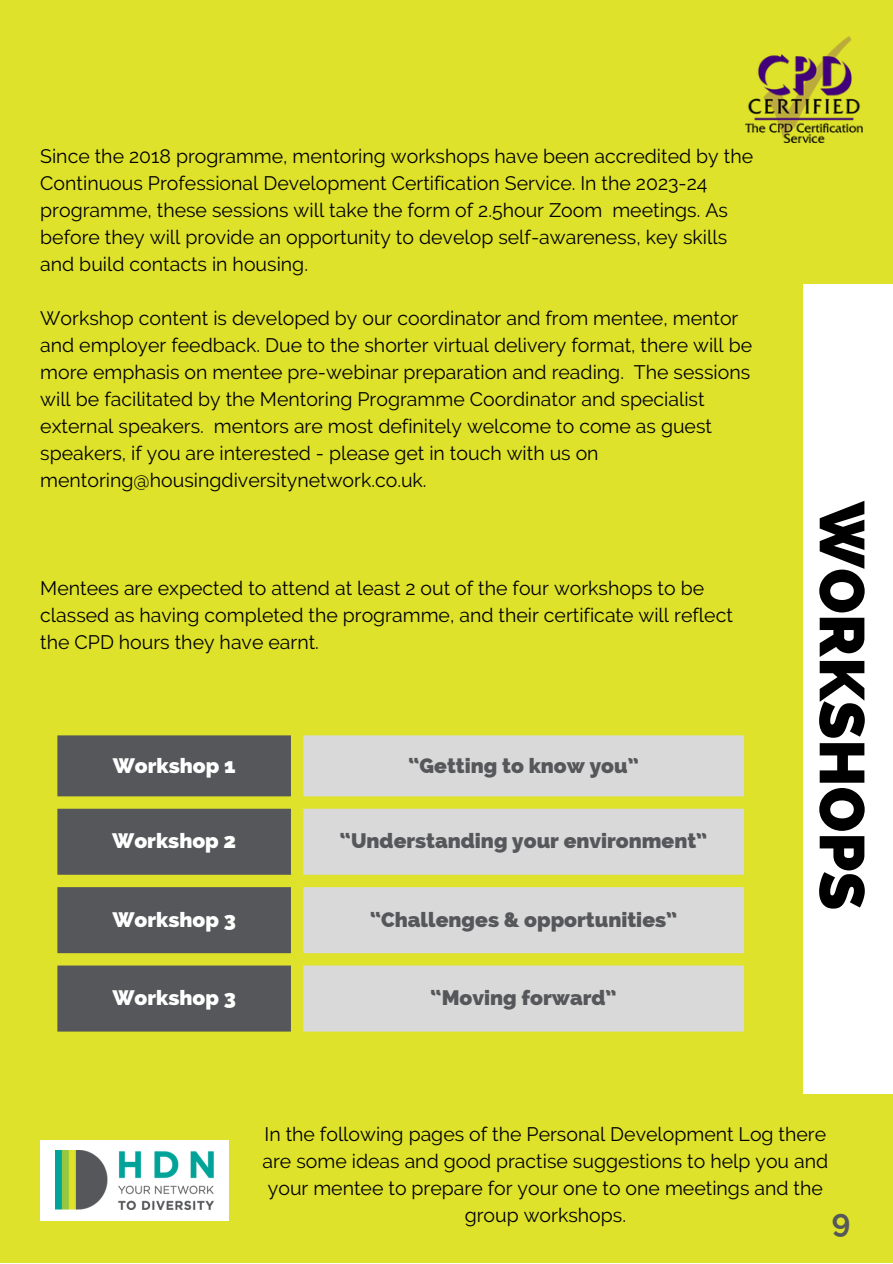
<style>
.page{position:relative;width:893px;height:1264px;background:#fff}
.page>*{position:absolute;margin:0;border:0;box-sizing:border-box;transform-origin:0 0}
.t1{font:800 63px "Raleway";color:#000}
.t2{font:700 31.5px "Raleway";color:#56575a}
.t3{font:800 21px "Raleway";color:#56575a}
.t4{font:800 21px "Raleway";color:#fff}
.t5{font:19.5px/27px "Raleway";color:#000}
</style>
<div class="page">
<div style="left:0;top:0;width:892px;height:1262px;background:#dee22b"></div>
<div style="left:803px;top:284px;width:89px;height:809px;background:#fff"></div>
<div style="left:40px;top:1139px;width:188px;height:81px;background:#fff"></div>
<img style="left:55px;top:1150px;width:159px;height:59px">
<svg style="left:57px;top:735px;width:234px;height:296px;background:#676853"></svg>
<svg style="left:303px;top:735px;width:441px;height:296px;background:#d9dac2"></svg>
<img style="left:745px;top:36px;width:116px;height:107px">
<p class="t5" style="left:40px;top:142px;width:714px">Since the 2018 programme, mentoring workshops have been accredited by the Continuous Professional Development Certification Service. In the 2023-24 programme, these sessions will take the form of 2.5hour Zoom meetings. As before they will provide an opportunity to develop self-awareness, key skills and build contacts in housing.</p>
<p class="t5" style="left:40px;top:304px;width:713px">Workshop content is developed by our coordinator and from mentee, mentor and employer feedback. Due to the shorter virtual delivery format, there will be more emphasis on mentee pre-webinar preparation and reading. The sessions will be facilitated by the Mentoring Programme Coordinator and specialist external speakers. mentors are most definitely welcome to come as guest speakers, if you are interested - please get in touch with us on mentoring@housingdiversitynetwork.co.uk.</p>
<p class="t5" style="left:40px;top:574px;width:694px">Mentees are expected to attend at least 2 out of the four workshops to be classed as having completed the programme, and their certificate will reflect the CPD hours they have earnt.</p>
<p class="t4" style="left:113px;top:752px;width:124px">Workshop 1</p>
<p class="t3" style="left:408px;top:752px;width:232px">“Getting to know you”</p>
<p class="t4" style="left:112px;top:828px;width:125px">Workshop 2</p>
<p class="t3" style="left:340px;top:828px;width:369px">“Understanding your environment”</p>
<p class="t4" style="left:112px;top:906px;width:125px">Workshop 3</p>
<p class="t3" style="left:370px;top:906px;width:309px">“Challenges &amp; opportunities”</p>
<p class="t4" style="left:112px;top:985px;width:125px">Workshop 3</p>
<p class="t3" style="left:430px;top:985px;width:187px">“Moving forward”</p>
<p class="t1" style="left:878px;top:501px;width:410px;rotate:90deg">WORKSHOPS</p>
<p class="t5" style="left:262px;top:1120px;width:567px;text-align:center">In the following pages of the Personal Development Log there are some ideas and good practise suggestions to help you and your mentee to prepare for your one to one meetings and the group workshops.</p>
<p class="t2" style="left:831px;top:1202px;width:20px">9</p>
</div>
